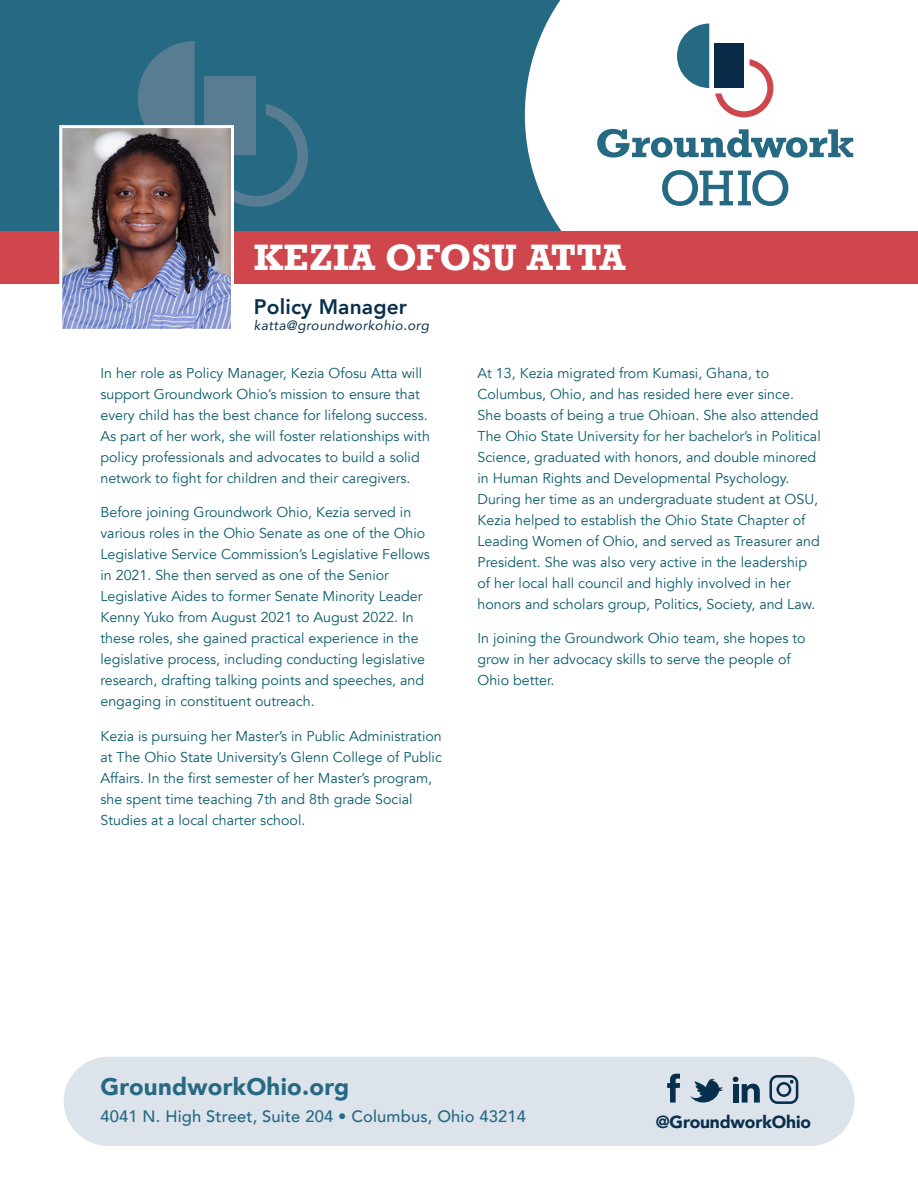
<style>
.page{position:relative;width:918px;height:1188px;background:#fff}
.page>*{position:absolute;margin:0;border:0;box-sizing:border-box;transform-origin:0 0}
.t1{font:700 34.5px "Rockwell";letter-spacing:.01em;color:#fff}
.t2{font:900 24px "Avenir";letter-spacing:.01em;color:#266983}
.t3{font:800 21px "Avenir";letter-spacing:.005em;color:#082f4c}
.t4{font:900 17.4px "Avenir";letter-spacing:-.01em;color:#082f4c}
.t5{font:500 16.5px "Avenir";letter-spacing:.01em;color:#266983}
.t6{font:14.25px/21px "Avenir";color:#0b5c6c}
.t7{font:italic 13.5px "Avenir";letter-spacing:.03em;color:#082f4c}
</style>
<div class="page">
<div style="left:64px;top:1057px;width:791px;height:89px;background:#dce3eb;border-radius:45px"></div>
<svg style="left:667px;top:1074px;width:13px;height:29px"></svg>
<svg style="left:690px;top:1079px;width:33px;height:24px"></svg>
<svg style="left:733px;top:1077px;width:27px;height:26px"></svg>
<svg style="left:769px;top:1075px;width:29px;height:29px"></svg>
<div style="left:0;top:0;width:918px;height:243px;background:#266983"></div>
<div style="left:525px;top:0;width:327px;height:231px;background:#fff"></div>
<div style="left:852px;top:0;width:66px;height:247px;background:#fff"></div>
<div style="left:0;top:231px;width:918px;height:53px;background:#cf464d"></div>
<svg style="left:715px;top:59px;width:58px;height:58px;background:#f1ccce"></svg>
<div style="left:715px;top:44px;width:29px;height:44px;background:#072b47"></div>
<svg style="left:677px;top:24px;width:32px;height:64px"></svg>
<svg style="left:597px;top:129px;width:256px;height:29px"></svg>
<svg style="left:662px;top:170px;width:126px;height:36px"></svg>
<svg style="left:234px;top:104px;width:74px;height:103px"></svg>
<div style="left:204px;top:76px;width:52px;height:79px;background:#587d93"></div>
<svg style="left:138px;top:41px;width:57px;height:84px"></svg>
<img style="left:63px;top:129px;width:167px;height:199px">
<div style="left:59px;top:125px;width:175px;height:207px;border:3px solid #fff"></div>
<p class="t1" style="left:254px;top:235px;width:373px">KEZIA OFOSU ATTA</p>
<p class="t3" style="left:254px;top:291px;width:155px">Policy Manager</p>
<p class="t7" style="left:254px;top:317px;width:177px">katta@groundworkohio.org</p>
<p class="t6" style="left:100px;top:363px;width:331px">In her role as Policy Manager, Kezia Ofosu Atta will support Groundwork Ohio’s mission to ensure that every child has the best chance for lifelong success.<br>As part of her work, she will foster relationships with policy professionals and advocates to build a solid network to fight for children and their caregivers.</p>
<p class="t6" style="left:100px;top:502px;width:331px">Before joining Groundwork Ohio, Kezia served in various roles in the Ohio Senate as one of the Ohio Legislative Service Commission’s Legislative Fellows in 2021. She then served as one of the Senior Legislative Aides to former Senate Minority Leader Kenny Yuko from August 2021 to August 2022. In these roles, she gained practical experience in the legislative process, including conducting legislative research, drafting talking points and speeches, and engaging in constituent outreach.</p>
<p class="t6" style="left:100px;top:726px;width:343px">Kezia is pursuing her Master’s in Public Administration at The Ohio State University’s Glenn College of Public Affairs. In the first semester of her Master’s program, she spent time teaching 7th and 8th grade Social Studies at a local charter school.</p>
<p class="t6" style="left:477px;top:363px;width:345px">At 13, Kezia migrated from Kumasi, Ghana, to Columbus, Ohio, and has resided here ever since.<br>She boasts of being a true Ohioan. She also attended The Ohio State University for her bachelor’s in Political Science, graduated with honors, and double minored in Human Rights and Developmental Psychology.<br>During her time as an undergraduate student at OSU, Kezia helped to establish the Ohio State Chapter of Leading Women of Ohio, and served as Treasurer and President. She was also very active in the leadership of her local hall council and highly involved in her honors and scholars group, Politics, Society, and Law.</p>
<p class="t6" style="left:477px;top:628px;width:330px">In joining the Groundwork Ohio team, she hopes to grow in her advocacy skills to serve the people of<br>Ohio better.</p>
<p class="t2" style="left:100px;top:1066px;width:250px">GroundworkOhio.org</p>
<p class="t5" style="left:100px;top:1102px;width:427px">4041 N. High Street, Suite 204 • Columbus, Ohio 43214</p>
<p class="t4" style="left:656px;top:1107px;width:157px">@GroundworkOhio</p>
</div>
